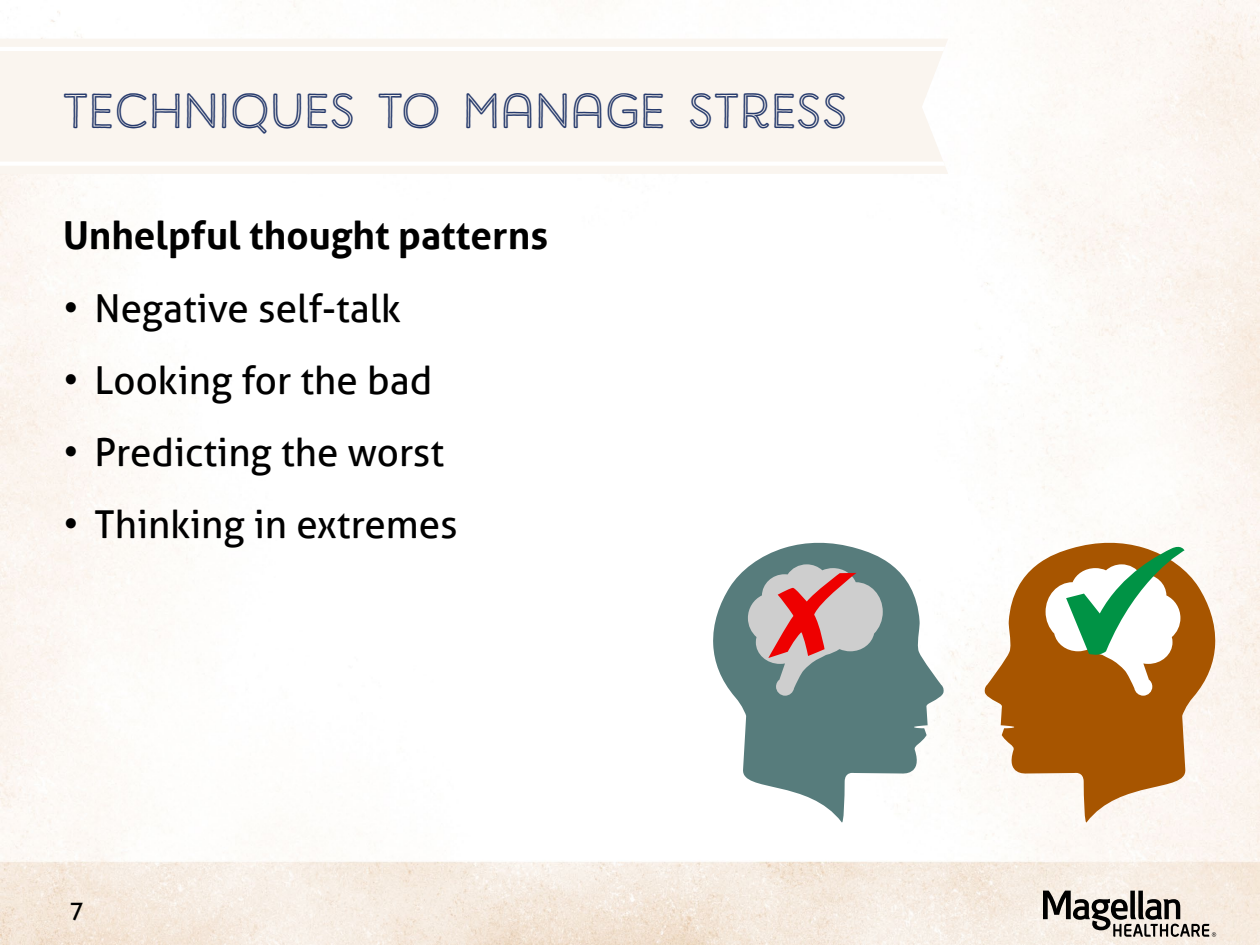
<style>
.page{position:relative;width:1260px;height:945px;background:#fff}
.page>*{position:absolute;margin:0;border:0;box-sizing:border-box;transform-origin:0 0}
.H1_Slide_Title{font:49px "Harman Retro Inline";letter-spacing:.025em;color:#263a6c}
.t1{font:38.5px "Aller";color:#000}
.H2_List_Heading{font:700 38.5px "Aller";color:#000}
.Slide_Number{font:24.5px "Aller";color:#000}
</style>
<div class="page">
<img style="left:0;top:0;width:1260px;height:945px">
<div style="left:0;top:39px;width:948px;height:135px;background:#faf5ef"></div>
<svg style="left:0;top:162px;width:945px;height:4px"></svg>
<svg style="left:0;top:47px;width:945px;height:4px"></svg>
<svg style="left:712px;top:541px;width:232px;height:285px;fill:#577c7c"></svg>
<svg style="left:748px;top:564px;width:135px;height:132px;background:#a29191"></svg>
<svg style="left:984px;top:541px;width:232px;height:285px;fill:#a75500"></svg>
<svg style="left:1046px;top:544px;width:139px;height:152px"></svg>
<svg style="left:1043px;top:891px;width:173px;height:46px;background:#aba59e"></svg>
<h1 class="H1_Slide_Title" style="left:63px;top:83px;width:786px">TECHNIQUES TO MANAGE STRESS</h1>
<h2 class="H2_List_Heading" style="left:63px;top:211px;width:487px">Unhelpful thought patterns</h2>
<p class="t1" style="left:63px;top:285px;width:339px">• Negative self-talk</p>
<p class="t1" style="left:63px;top:357px;width:371px">• Looking for the bad</p>
<p class="t1" style="left:63px;top:429px;width:383px">• Predicting the worst</p>
<p class="t1" style="left:63px;top:501px;width:396px">• Thinking in extremes</p>
<p class="Slide_Number" style="left:70px;top:896px;width:16px">7</p>
</div>
